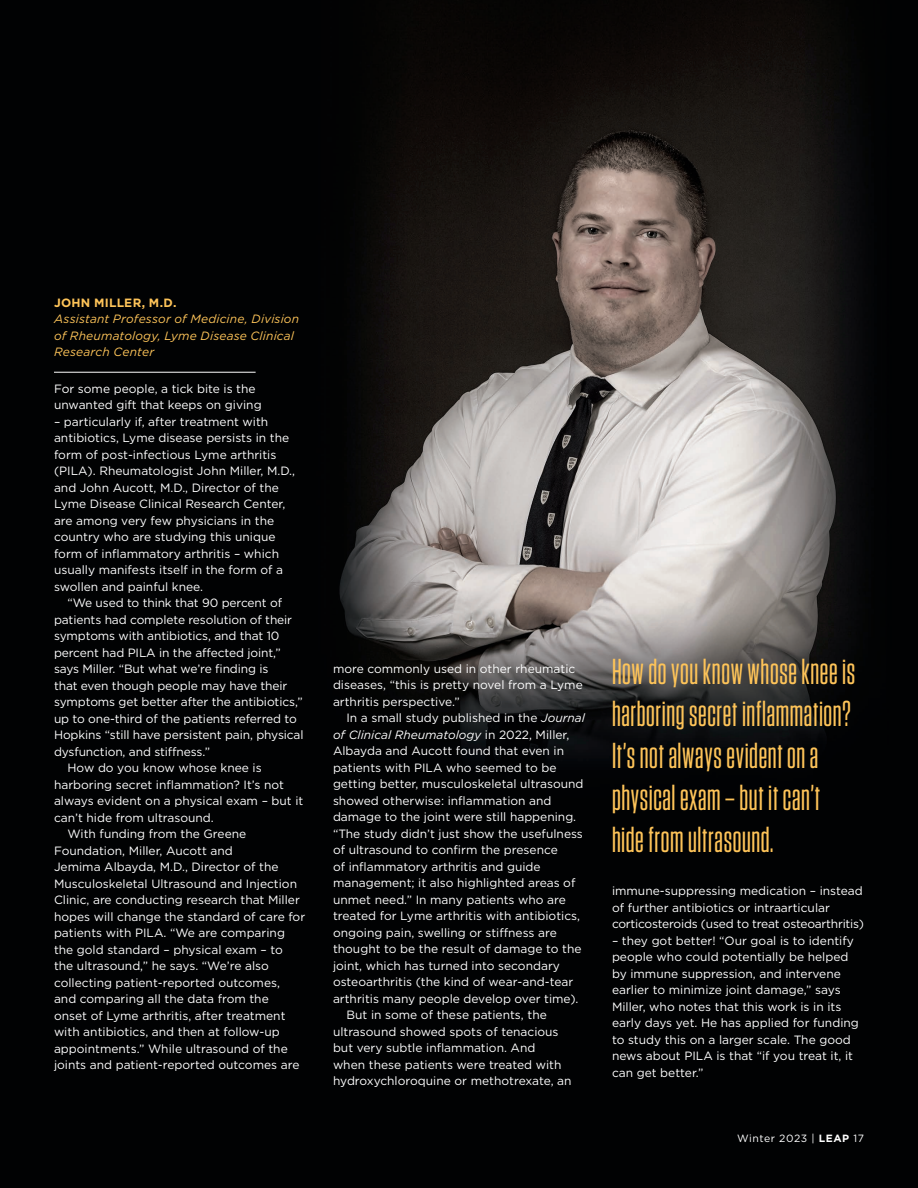
<style>
.page{position:relative;width:918px;height:1188px;background:#fff}
.page>*{position:absolute;margin:0;border:0;box-sizing:border-box;transform-origin:0 0}
.t1{font:500 36px/42px "Tungsten Condensed";letter-spacing:.015em;color:#fec459}
.t2{font:12px/16.5px "Gotham";color:#fff}
.t3{font:italic 12px/16.5px "Gotham";letter-spacing:.015em;color:#fec459}
.t4{font:italic 12px "Gotham";color:#fff}
.t5{font:700 12px "Gotham";letter-spacing:.025em;color:#fec459}
.t6{font:10.5px "Gotham";letter-spacing:.05em;color:#fff}
.s1{font-style:italic}
.s2{font-style:normal}
.s3{font-weight:700}
</style>
<div class="page">
<img style="left:0;top:0;width:918px;height:1188px">
<hr style="left:54px;top:372px;width:202px;height:1px;background:#fff">
<p class="t5" style="left:54px;top:294px;width:124px">JOHN MILLER, M.D.</p>
<p class="t3" style="left:54px;top:310px;width:247px">Assistant Professor of Medicine, Division of Rheumatology, Lyme Disease Clinical<br>Research Center</p>
<p class="t2" style="left:54px;top:380px;width:209px">For some people, a tick bite is the unwanted gift that keeps on giving</p>
<p class="t2" style="left:54px;top:413px;width:243px">– particularly if, after treatment with antibiotics, Lyme disease persists in the form of post-infectious Lyme arthritis (PILA). Rheumatologist John Miller, M.D., and John Aucott, M.D., Director of the Lyme Disease Clinical Research Center, are among very few physicians in the country who are studying this unique form of inflammatory arthritis – which usually manifests itself in the form of a swollen and painful knee.</p>
<p class="t2" style="left:68px;top:595px;width:216px">“We used to think that 90 percent of</p>
<p class="t2" style="left:54px;top:611px;width:240px">patients had complete resolution of their</p>
<p class="t2" style="left:54px;top:628px;width:227px">symptoms with antibiotics, and that 10</p>
<p class="t2" style="left:54px;top:644px;width:228px">percent had PILA in the affected joint,”</p>
<p class="t2" style="left:54px;top:661px;width:216px">says Miller. “But what we’re finding is</p>
<p class="t2" style="left:54px;top:677px;width:235px">that even though people may have their</p>
<p class="t2" style="left:54px;top:694px;width:250px">symptoms get better after the antibiotics,”</p>
<p class="t2" style="left:54px;top:710px;width:244px">up to one-third of the patients referred to</p>
<p class="t2" style="left:54px;top:727px;width:251px">Hopkins “still have persistent pain, physical</p>
<p class="t2" style="left:54px;top:743px;width:158px">dysfunction, and stiffness.”</p>
<p class="t2" style="left:68px;top:760px;width:196px">How do you know whose knee is</p>
<p class="t2" style="left:54px;top:776px;width:232px">harboring secret inflammation? It’s not</p>
<p class="t2" style="left:54px;top:793px;width:251px">always evident on a physical exam – but it</p>
<p class="t2" style="left:54px;top:809px;width:161px">can’t hide from ultrasound.</p>
<p class="t2" style="left:68px;top:826px;width:180px">With funding from the Greene</p>
<p class="t2" style="left:54px;top:842px;width:180px">Foundation, Miller, Aucott and</p>
<p class="t2" style="left:54px;top:859px;width:226px">Jemima Albayda, M.D., Director of the</p>
<p class="t2" style="left:54px;top:875px;width:245px">Musculoskeletal Ultrasound and Injection</p>
<p class="t2" style="left:54px;top:892px;width:247px">Clinic, are conducting research that Miller</p>
<p class="t2" style="left:54px;top:908px;width:253px">hopes will change the standard of care for</p>
<p class="t2" style="left:54px;top:925px;width:232px">patients with PILA. “We are comparing</p>
<p class="t2" style="left:54px;top:941px;width:230px">the gold standard – physical exam – to</p>
<p class="t2" style="left:54px;top:958px;width:216px">the ultrasound,” he says. “We’re also</p>
<p class="t2" style="left:54px;top:974px;width:228px">collecting patient-reported outcomes,</p>
<p class="t2" style="left:54px;top:991px;width:216px">and comparing all the data from the</p>
<p class="t2" style="left:54px;top:1007px;width:233px">onset of Lyme arthritis, after treatment</p>
<p class="t2" style="left:54px;top:1024px;width:227px">with antibiotics, and then at follow-up</p>
<p class="t2" style="left:54px;top:1040px;width:235px">appointments.” While ultrasound of the</p>
<p class="t2" style="left:54px;top:1057px;width:247px">joints and patient-reported outcomes are</p>
<p class="t2" style="left:333px;top:660px;width:251px">more commonly used in other rheumatic diseases, “this is pretty novel from a Lyme arthritis perspective.”</p>
<p class="t2" style="left:346px;top:709px;width:240px">In a small study published in the <span class="s1">Journal</span></p>
<p class="t4" style="left:333px;top:727px;width:238px">of Clinical Rheumatology <span class="s2">in 2022, Miller,</span></p>
<p class="t2" style="left:333px;top:742px;width:233px">Albayda and Aucott found that even in</p>
<p class="t2" style="left:333px;top:759px;width:225px">patients with PILA who seemed to be</p>
<p class="t2" style="left:333px;top:775px;width:252px">getting better, musculoskeletal ultrasound</p>
<p class="t2" style="left:333px;top:792px;width:220px">showed otherwise: inflammation and</p>
<p class="t2" style="left:333px;top:808px;width:245px">damage to the joint were still happening.</p>
<p class="t2" style="left:333px;top:825px;width:251px">“The study didn’t just show the usefulness</p>
<p class="t2" style="left:333px;top:841px;width:226px">of ultrasound to confirm the presence</p>
<p class="t2" style="left:333px;top:858px;width:209px">of inflammatory arthritis and guide</p>
<p class="t2" style="left:333px;top:874px;width:244px">management; it also highlighted areas of</p>
<p class="t2" style="left:333px;top:891px;width:234px">unmet need.” In many patients who are</p>
<p class="t2" style="left:333px;top:907px;width:249px">treated for Lyme arthritis with antibiotics,</p>
<p class="t2" style="left:333px;top:924px;width:225px">ongoing pain, swelling or stiffness are</p>
<p class="t2" style="left:333px;top:940px;width:250px">thought to be the result of damage to the</p>
<p class="t2" style="left:333px;top:957px;width:228px">joint, which has turned into secondary</p>
<p class="t2" style="left:333px;top:973px;width:242px">osteoarthritis (the kind of wear-and-tear</p>
<p class="t2" style="left:333px;top:990px;width:247px">arthritis many people develop over time).</p>
<p class="t2" style="left:346px;top:1006px;width:202px">But in some of these patients, the</p>
<p class="t2" style="left:333px;top:1023px;width:227px">ultrasound showed spots of tenacious</p>
<p class="t2" style="left:333px;top:1039px;width:204px">but very subtle inflammation. And</p>
<p class="t2" style="left:333px;top:1056px;width:230px">when these patients were treated with</p>
<p class="t2" style="left:333px;top:1072px;width:240px">hydroxychloroquine or methotrexate, an</p>
<h1 class="t1" style="left:612px;top:652px;width:245px">How do you know whose knee is harboring secret inflammation?<br>It’s not always evident on a physical exam – but it can’t hide from ultrasound.</h1>
<p class="t2" style="left:612px;top:883px;width:253px">immune-suppressing medication – instead of further antibiotics or intraarticular corticosteroids (used to treat osteoarthritis)</p>
<p class="t2" style="left:612px;top:932px;width:248px">– they got better! “Our goal is to identify people who could potentially be helped by immune suppression, and intervene earlier to minimize joint damage,” says Miller, who notes that this work is in its early days yet. He has applied for funding to study this on a larger scale. The good news about PILA is that “if you treat it, it can get better.”</p>
<p class="t6" style="left:737px;top:1132px;width:128px">Winter 2023 | <span class="s3">LEAP</span> 17</p>
</div>
